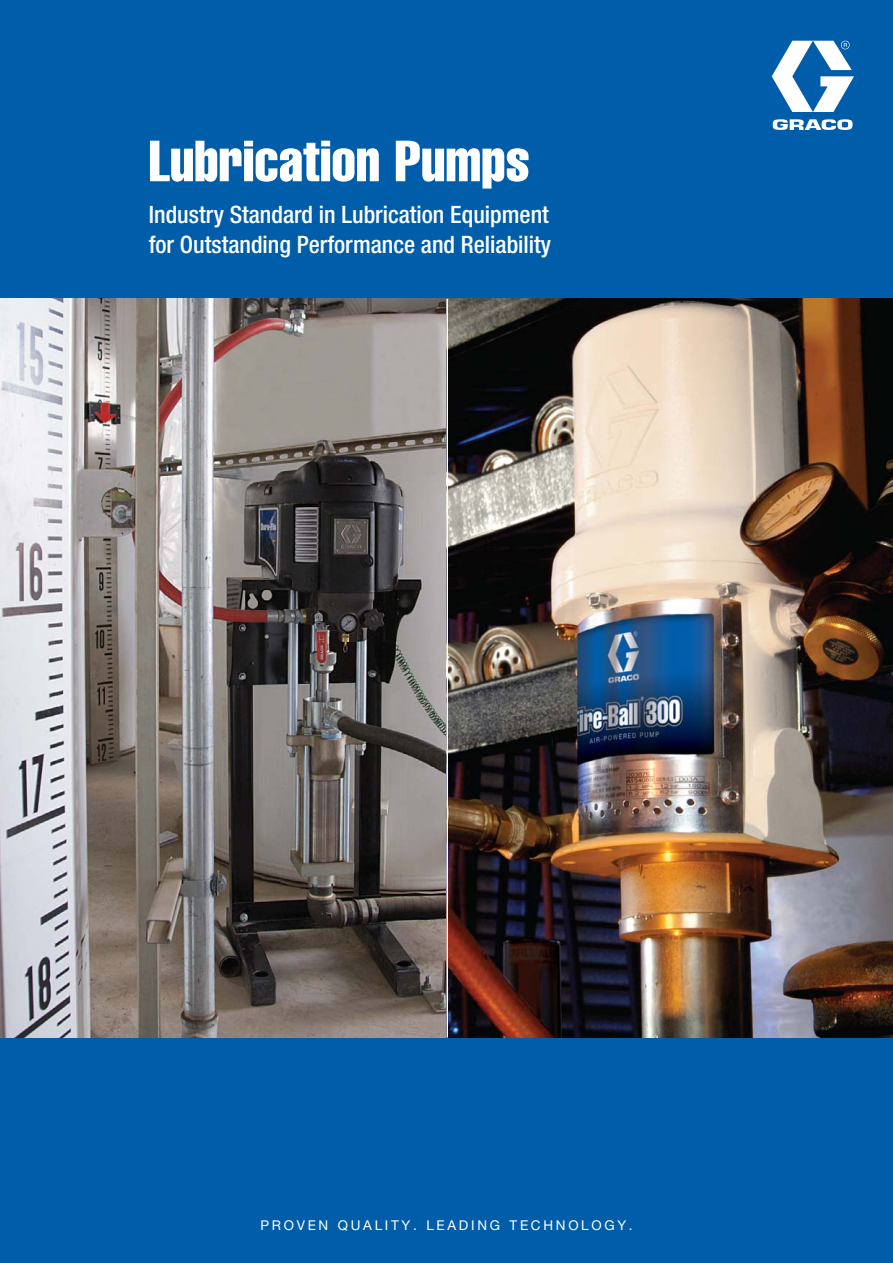
<style>
.page{position:relative;width:893px;height:1263px;background:#fff}
.page>*{position:absolute;margin:0;border:0;box-sizing:border-box;transform-origin:0 0}
.t1{font:57px "Helvetica LT Std Comp";color:#fff}
.t2{font:500 condensed 24px/30px "Helvetica Neue LT Std";color:#fff}
.t3{font:13.5px "Helvetica Neue LT Std";letter-spacing:.2em;color:#fff}
</style>
<div class="page">
<img style="left:0;top:299px;width:446px;height:738px">
<img style="left:448px;top:299px;width:445px;height:738px">
<div style="left:0;top:0;width:893px;height:298px;background:#005daa"></div>
<div style="left:0;top:1039px;width:893px;height:224px;background:#005daa"></div>
<svg style="left:772px;top:41px;width:82px;height:89px"></svg>
<h1 class="t1" style="left:149px;top:141px;width:382px">Lubrication Pumps</h1>
<p class="t2" style="left:149px;top:202px;width:404px">Industry Standard in Lubrication Equipment for Outstanding Performance and Reliability</p>
<p class="t3" style="left:260px;top:1220px;width:374px">PROVEN QUALITY. LEADING TECHNOLOGY.</p>
</div>
